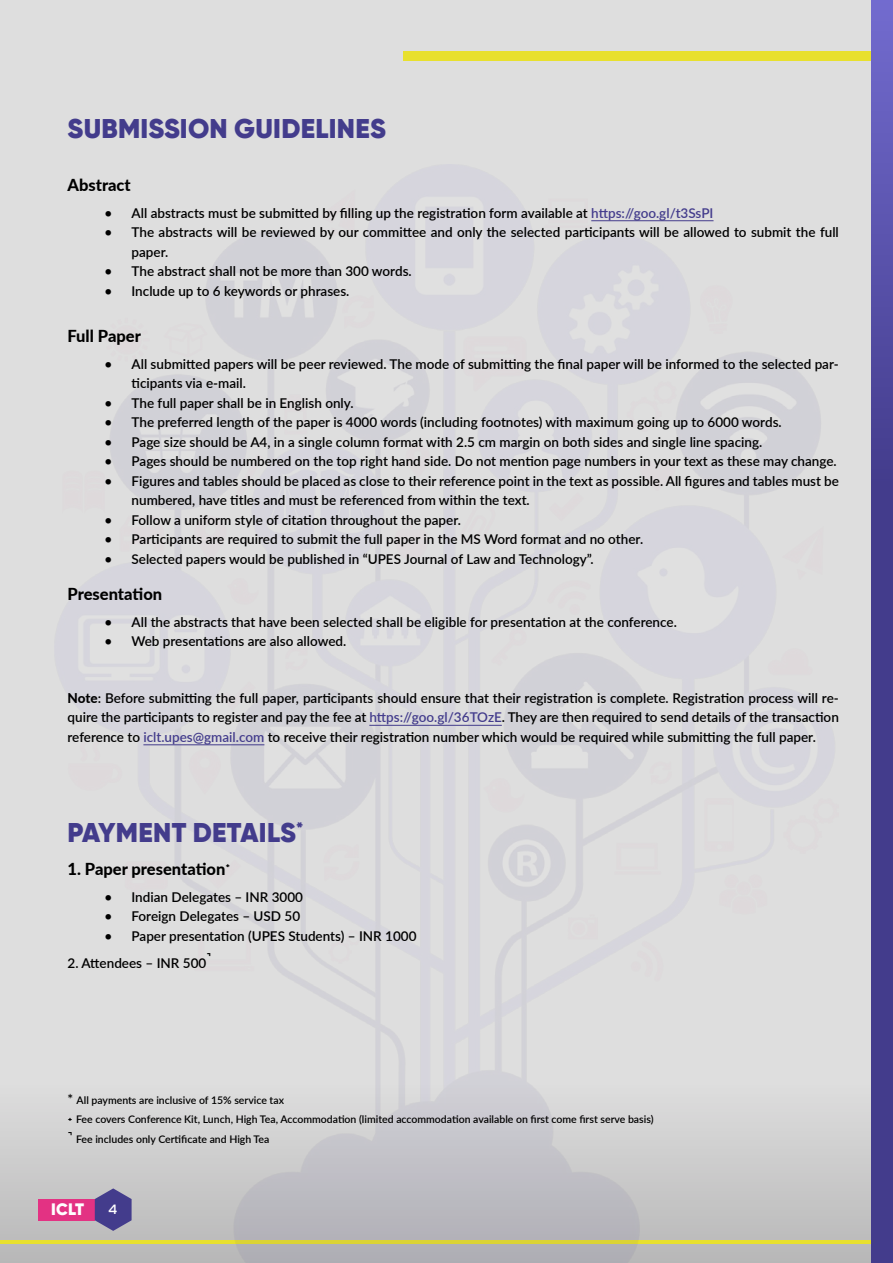
<style>
.page{position:relative;width:893px;height:1263px;background:#dedede}
.page>*{position:absolute;margin:0;border:0;box-sizing:border-box;transform-origin:0 0}
.t1{font:900 27px "Gilroy";letter-spacing:.01em;color:#433c8c}
.t2{font:800 16.5px "Lato";color:#000}
.t3{font:900 16.5px "Gilroy";color:#fff}
.t4{font:600 13.5px/19.5px "Lato";color:#000}
.t5{font:700 13.5px "Nexa";color:#fff}
.t6{font:600 10.5px/19.5px "Lato";color:#000}
.s1{color:#433c8c}
.s2{font-weight:800}
.s3{font-size:13.5px}
</style>
<div class="page">
<hr style="left:0;top:1241px;width:893px;height:3px;background:#e8e02e">
<div style="left:403px;top:51px;width:490px;height:10px;background:#e8e02e"></div>
<div style="left:39px;top:1199px;width:56px;height:21px;background:#e33283"></div>
<svg style="left:872px;top:0;width:21px;height:1263px"></svg>
<img style="left:54px;top:220px;width:785px;height:1043px">
<hr style="left:591px;top:220px;width:122px;height:1px;background:#433c8c">
<hr style="left:369px;top:725px;width:133px;height:1px;background:#433c8c">
<hr style="left:143px;top:744px;width:121px;height:1px;background:#433c8c">
<h1 class="t1" style="left:68px;top:112px;width:320px">SUBMISSION GUIDELINES</h1>
<p class="t2" style="left:68px;top:172px;width:65px">Abstract</p>
<p class="t4" style="left:105px;top:202px;width:610px">• All abstracts must be submitted by filling up the registration form available at <span class="s1">https://goo.gl/t3SsPI</span></p>
<p class="t4" style="left:132px;top:222px;width:709px;text-indent:-27px">• The abstracts will be reviewed by our committee and only the selected participants will be allowed to submit the full paper.</p>
<p class="t4" style="left:105px;top:261px;width:309px">• The abstract shall not be more than 300 words.</p>
<p class="t4" style="left:105px;top:280px;width:246px">• Include up to 6 keywords or phrases.</p>
<p class="t2" style="left:68px;top:323px;width:75px">Full Paper</p>
<p class="t4" style="left:132px;top:353px;width:709px;text-indent:-27px">• All submitted papers will be peer reviewed. The mode of submitting the final paper will be informed to the selected par&shy;ticipants via e-mail.</p>
<p class="t4" style="left:105px;top:392px;width:251px">• The full paper shall be in English only.</p>
<p class="t4" style="left:105px;top:412px;width:679px">• The preferred length of the paper is 4000 words (including footnotes) with maximum going up to 6000 words.</p>
<p class="t4" style="left:105px;top:431px;width:659px">• Page size should be A4, in a single column format with 2.5 cm margin on both sides and single line spacing.</p>
<p class="t4" style="left:105px;top:451px;width:734px">• Pages should be numbered on the top right hand side. Do not mention page numbers in your text as these may change.</p>
<p class="t4" style="left:132px;top:470px;width:709px;text-indent:-27px">• Figures and tables should be placed as close to their reference point in the text as possible. All figures and tables must be numbered, have titles and must be referenced from within the text.</p>
<p class="t4" style="left:105px;top:509px;width:358px">• Follow a uniform style of citation throughout the paper.</p>
<p class="t4" style="left:105px;top:529px;width:540px">• Participants are required to submit the full paper in the MS Word format and no other.</p>
<p class="t4" style="left:105px;top:548px;width:491px">• Selected papers would be published in “UPES Journal of Law and Technology”.</p>
<p class="t2" style="left:68px;top:582px;width:96px">Presentation</p>
<p class="t4" style="left:105px;top:611px;width:574px">• All the abstracts that have been selected shall be eligible for presentation at the conference.</p>
<p class="t4" style="left:105px;top:631px;width:243px">• Web presentations are also allowed.</p>
<p class="t4" style="left:68px;top:687px;width:773px;text-align:justify"><span class="s2">Note</span>: Before submitting the full paper, participants should ensure that their registration is complete. Registration process will re&shy;quire the participants to register and pay the fee at <span class="s1">https://goo.gl/36TOzE</span>. They are then required to send details of the transaction reference to <span class="s1">iclt.upes@gmail.com</span> to receive their registration number which would be required while submitting the full paper.</p>
<h1 class="t1" style="left:68px;top:815px;width:237px">PAYMENT DETAILS<sup>*</sup></h1>
<p class="t2" style="left:68px;top:857px;width:164px">1. Paper presentation<sup>˖</sup></p>
<p class="t4" style="left:105px;top:886px;width:200px">• Indian Delegates – INR 3000</p>
<p class="t4" style="left:105px;top:906px;width:197px">• Foreign Delegates – USD 50</p>
<p class="t4" style="left:105px;top:925px;width:313px">• Paper presentation (UPES Students) – INR 1000</p>
<p class="t4" style="left:68px;top:952px;width:145px">2. Attendees – INR 500<sup>˺</sup></p>
<p class="t6" style="left:68px;top:1090px;width:588px"><span class="s3">*</span> All payments are inclusive of 15% service tax<br><span class="s3">˖</span> Fee covers Conference Kit, Lunch, High Tea, Accommodation (limited accommodation available on first come first serve basis) <span class="s3">˺</span> Fee includes only Certificate and High Tea</p>
<p class="t3" style="left:51px;top:1198px;width:34px">ICLT</p>
<p class="t5" style="left:108px;top:1201px;width:10px">4</p>
</div>
